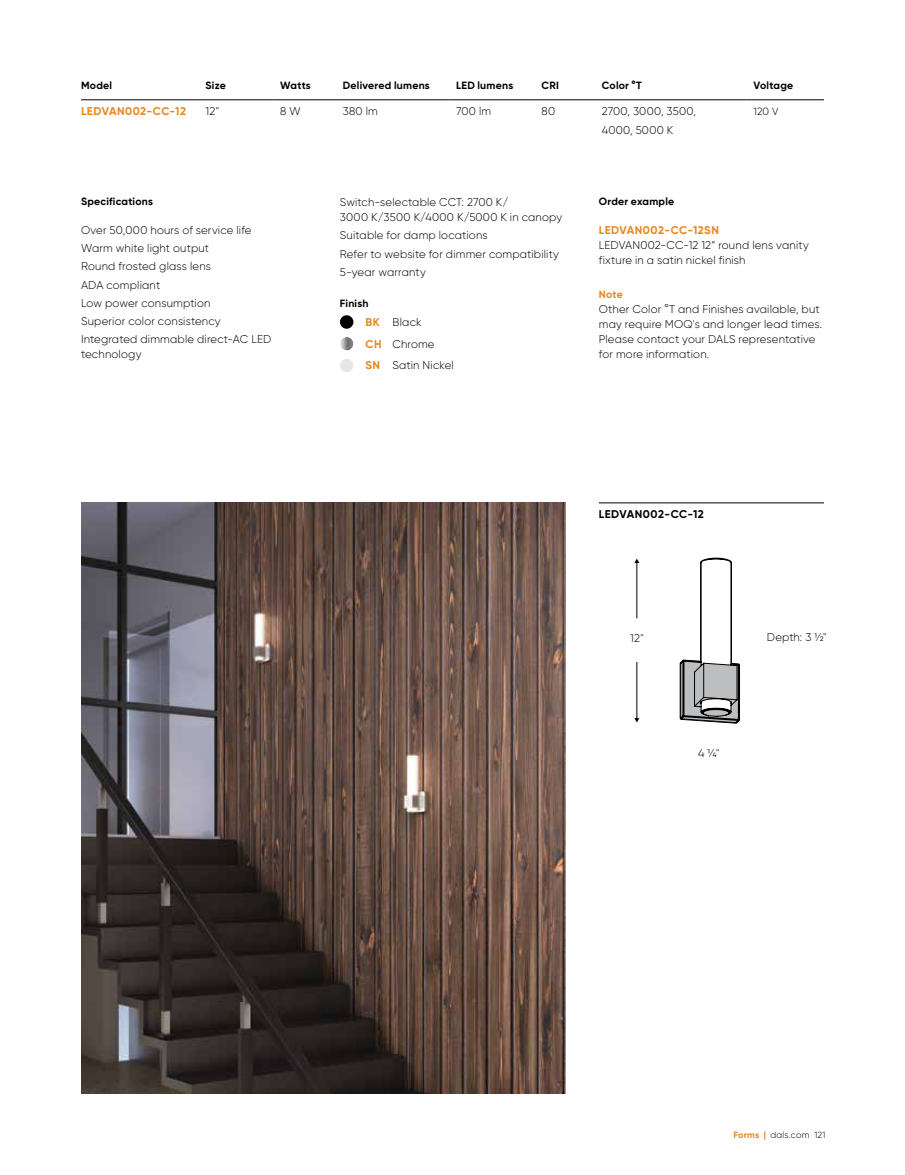
<style>
.page{position:relative;width:905px;height:1175px;background:#fff}
.page>*{position:absolute;margin:0;border:0;box-sizing:border-box;transform-origin:0 0}
.t1{font:100 16.05px "Clan";color:#000}
.t2{font:300 11.25px/18.3px "Gilroy";letter-spacing:.015em;color:#000}
.t3{font:700 11.25px "Gilroy";letter-spacing:.04em;color:#e88621}
.t4{font:700 11.25px "Gilroy";letter-spacing:.04em;color:#000}
.t5{font:700 10.5px "Gilroy";letter-spacing:.02em;color:#000}
.t6{font:700 10.5px "Gilroy";color:#e88621}
.t7{font:300 10.5px "Gilroy";color:#000}
.t8{font:300 9px "Gilroy";letter-spacing:.02em;color:#000}
.s1{font-weight:700;color:#e88621}
</style>
<div class="page">
<div style="left:340px;top:315px;width:13px;height:14px;background:#000;border-radius:50%"></div>
<svg style="left:340px;top:337px;width:13px;height:13px"></svg>
<div style="left:340px;top:359px;width:13px;height:13px;background:#e6e7e8;border-radius:50%"></div>
<hr style="left:81px;top:99px;width:118px;height:1px;background:#000">
<hr style="left:199px;top:99px;width:74px;height:1px;background:#000">
<hr style="left:273px;top:99px;width:63px;height:1px;background:#000">
<hr style="left:336px;top:99px;width:113px;height:1px;background:#000">
<hr style="left:449px;top:99px;width:86px;height:1px;background:#000">
<hr style="left:535px;top:99px;width:60px;height:1px;background:#000">
<hr style="left:595px;top:99px;width:151px;height:1px;background:#000">
<hr style="left:746px;top:99px;width:78px;height:1px;background:#000">
<hr style="left:636px;top:562px;width:1px;height:56px;background:#000">
<svg style="left:634px;top:558px;width:5px;height:5px"></svg>
<hr style="left:636px;top:661px;width:1px;height:58px;background:#000">
<svg style="left:634px;top:718px;width:5px;height:4px"></svg>
<svg style="left:679px;top:557px;width:61px;height:166px"></svg>
<div style="left:602px;top:619px;width:66px;height:43px;background:#fff"></div>
<hr style="left:599px;top:502px;width:225px;height:1px;background:#000">
<img style="left:81px;top:502px;width:484px;height:592px">
<p class="t5" style="left:81px;top:80px;width:33px">Model</p>
<p class="t5" style="left:205px;top:80px;width:22px">Size</p>
<p class="t5" style="left:280px;top:80px;width:32px">Watts</p>
<p class="t5" style="left:343px;top:80px;width:89px">Delivered lumens</p>
<p class="t5" style="left:456px;top:80px;width:59px">LED lumens</p>
<p class="t5" style="left:541px;top:80px;width:19px">CRI</p>
<p class="t5" style="left:601px;top:80px;width:42px">Color °T</p>
<p class="t5" style="left:753px;top:80px;width:41px">Voltage</p>
<p class="t3" style="left:81px;top:106px;width:106px">LEDVAN002-CC-12</p>
<p class="t2" style="left:205px;top:103px;width:15px">12"</p>
<p class="t2" style="left:280px;top:103px;width:22px">8 W</p>
<p class="t2" style="left:343px;top:103px;width:36px">380 lm</p>
<p class="t2" style="left:456px;top:103px;width:36px">700 lm</p>
<p class="t2" style="left:541px;top:103px;width:15px">80</p>
<p class="t2" style="left:601px;top:103px;width:96px">2700, 3000, 3500,<br>4000, 5000 K</p>
<p class="t7" style="left:753px;top:106px;width:26px">120 V</p>
<p class="t5" style="left:81px;top:197px;width:73px">Specifications</p>
<p class="t2" style="left:81px;top:221px;width:192px">Over 50,000 hours of service life<br>Warm white light output<br>Round frosted glass lens<br>ADA compliant<br>Low power consumption<br>Superior color consistency<br>Integrated dimmable direct-AC LED</p>
<p class="t2" style="left:81px;top:346px;width:62px">technology</p>
<p class="t2" style="left:340px;top:195px;width:224px;line-height:15px">Switch-selectable CCT: 2700 K/<br>3000 K/3500 K/4000 K/5000 K in canopy</p>
<p class="t2" style="left:340px;top:227px;width:221px">Suitable for damp locations<br>Refer to website for dimmer compatibility<br>5-year warranty</p>
<p class="t5" style="left:340px;top:299px;width:30px">Finish</p>
<p class="t2" style="left:365px;top:311px;width:90px;line-height:21.8px"><span class="s1">BK</span> Black<br><span class="s1">CH</span> Chrome<br><span class="s1">SN</span> Satin Nickel</p>
<p class="t5" style="left:598px;top:197px;width:77px">Order example</p>
<p class="t3" style="left:598px;top:225px;width:122px">LEDVAN002-CC-12SN</p>
<p class="t2" style="left:598px;top:238px;width:211px;line-height:15px">LEDVAN002-CC-12 12” round lens vanity fixture in a satin nickel finish</p>
<p class="t6" style="left:598px;top:289px;width:26px">Note</p>
<p class="t2" style="left:598px;top:302px;width:225px;line-height:15px">Other Color °T and Finishes available, but may require MOQ's and longer lead times.<br>Please contact your DALS representative for more information.</p>
<p class="t4" style="left:598px;top:509px;width:106px">LEDVAN002-CC-12</p>
<h1 class="t1" style="left:623px;top:624px;width:28px">12”</h1>
<p class="t2" style="left:630px;top:629px;width:15px">12"</p>
<p class="t2" style="left:698px;top:745px;width:23px">4 ¼"</p>
<p class="t2" style="left:766px;top:628px;width:61px">Depth: 3 ½"</p>
<p class="t8" style="left:733px;top:1130px;width:94px"><span class="s1">Forms |</span> dals.com 121</p>
</div>
